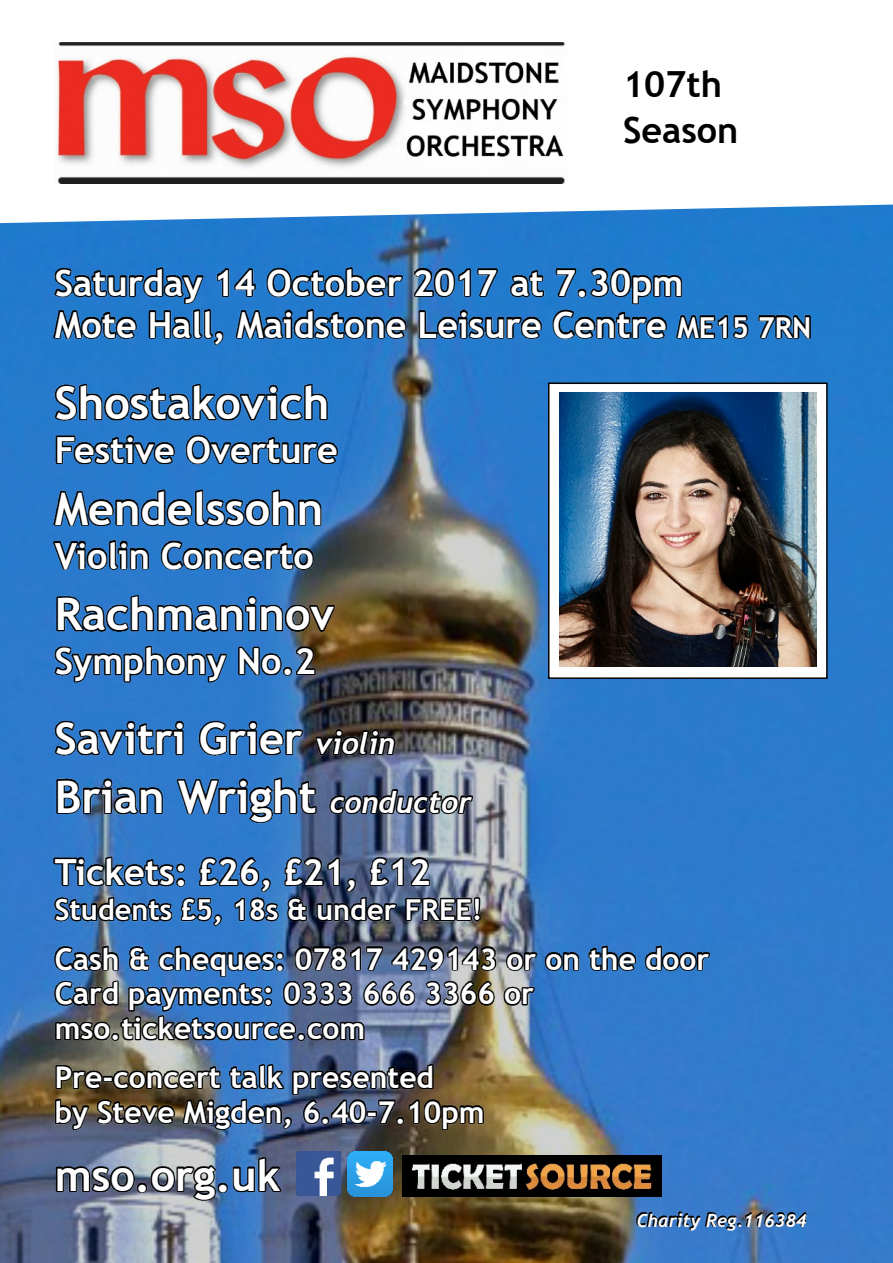
<style>
.page{position:relative;width:893px;height:1263px;background:#fff}
.page>*{position:absolute;margin:0;border:0;box-sizing:border-box;transform-origin:0 0}
.t1{font:700 45px "Trebuchet MS";color:#fff}
.t2{font:700 43.2px "Trebuchet MS";color:#fff}
.t3{font:700 36px/41.7px "Trebuchet MS";color:#fff}
.t4{font:700 36px/46.3px "Trebuchet MS";color:#000}
.t5{font:700 30px/34.8px "Trebuchet MS";color:#fff}
.t6{font:700 28.8px "Trebuchet MS";color:#fff}
.t7{font:italic 700 18px "Trebuchet";color:#fff}
.s1{font-size:28.8px}
.s2{font-family:"Trebuchet";font-style:italic;font-size:30px}
</style>
<div class="page">
<img style="left:0;top:227px;width:893px;height:1036px">
<img style="left:54px;top:259px;width:831px;height:956px">
<svg style="left:0;top:58px;width:893px;height:169px"></svg>
<img style="left:55px;top:42px;width:519px;height:142px">
<img style="left:402px;top:1156px;width:259px;height:40px">
<img style="left:297px;top:1152px;width:44px;height:43px">
<img style="left:347px;top:1151px;width:46px;height:45px">
<div style="left:548px;top:382px;width:280px;height:297px;background:#fff;border:2px solid #000"></div>
<img style="left:636px;top:1208px;width:257px;height:55px">
<img style="left:560px;top:392px;width:257px;height:275px">
<p class="t4" style="left:623px;top:64px;width:117px">107th<br>Season</p>
<p class="t3" style="left:55px;top:265px;width:758px">Saturday 14 October 2017 at 7.30pm<br>Mote Hall, Maidstone Leisure Centre <span class="s1">ME15 7RN</span></p>
<h1 class="t1" style="left:55px;top:386px;width:276px">Shostakovich</h1>
<p class="t3" style="left:55px;top:433px;width:285px">Festive Overture</p>
<h1 class="t1" style="left:55px;top:492px;width:270px">Mendelssohn</h1>
<p class="t3" style="left:55px;top:538px;width:261px">Violin Concerto</p>
<h1 class="t1" style="left:55px;top:597px;width:281px">Rachmaninov</h1>
<p class="t3" style="left:55px;top:644px;width:263px">Symphony No.2</p>
<h2 class="t2" style="left:55px;top:722px;width:342px">Savitri Grier <span class="s2">violin</span></h2>
<h1 class="t1" style="left:55px;top:780px;width:418px">Brian Wright <span class="s2">conductor</span></h1>
<p class="t3" style="left:55px;top:854px;width:377px">Tickets: £26, £21, £12</p>
<p class="t6" style="left:55px;top:899px;width:429px">Students £5, 18s &amp; under FREE!</p>
<p class="t5" style="left:55px;top:944px;width:656px">Cash &amp; cheques: 07817 429143 or on the door<br>Card payments: 0333 666 3366 or mso.ticketsource.com</p>
<p class="t5" style="left:55px;top:1062px;width:431px">Pre-concert talk presented<br>by Steve Migden, 6.40-7.10pm</p>
<h2 class="t2" style="left:55px;top:1159px;width:227px">mso.org.uk</h2>
<p class="t7" style="left:637px;top:1214px;width:171px">Charity Reg.116384</p>
</div>
